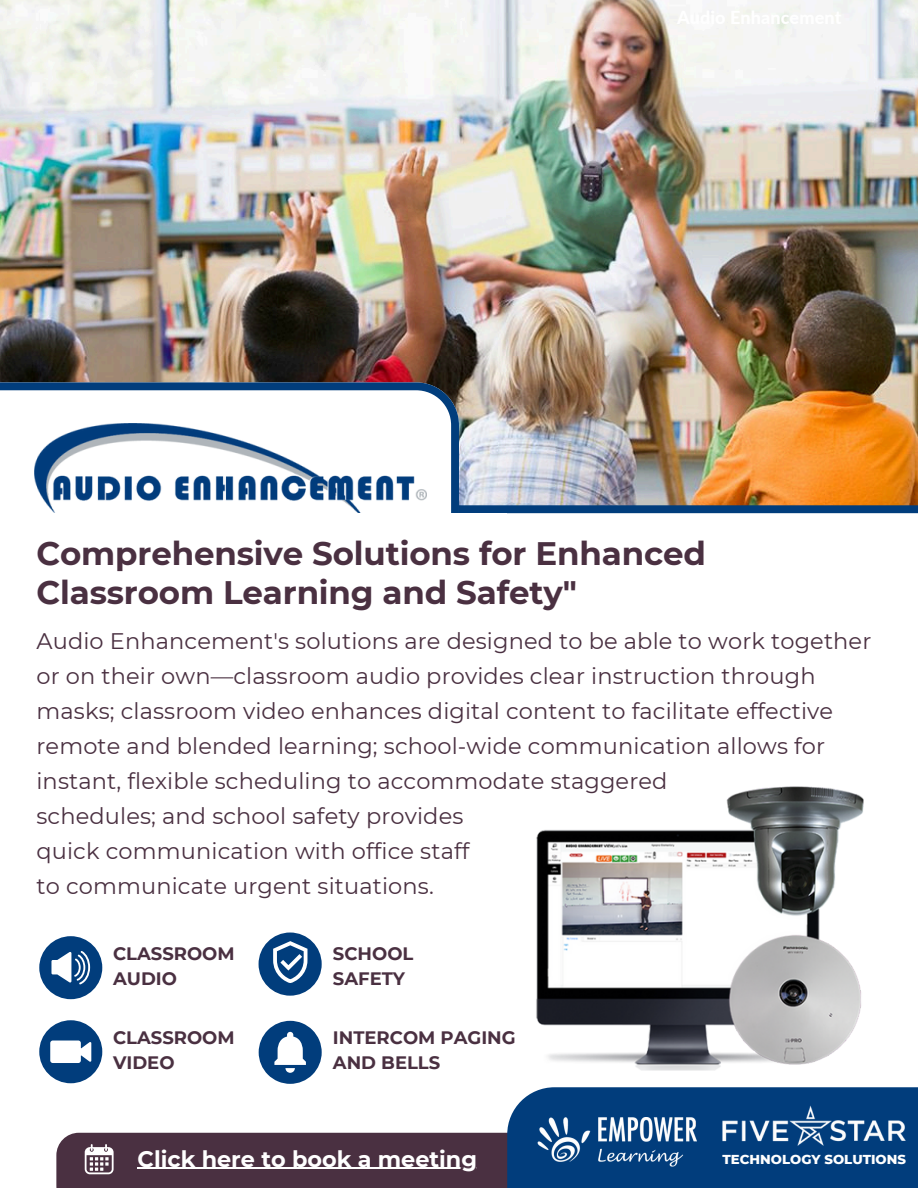
<style>
.page{position:relative;width:918px;height:1188px;background:#fff}
.page>*{position:absolute;margin:0;border:0;box-sizing:border-box;transform-origin:0 0}
.t1{font:700 32.55px/38.4px "Montserrat";letter-spacing:-.005em;color:#4a3041}
.t2{font:22.5px/34.8px "Montserrat";letter-spacing:.005em;color:#4a3041}
.t3{font:700 22.35px "Montserrat";color:#fff}
.t4{font:700 18px/24.8px "Montserrat";color:#4a3041}
.t5{font:800 13.2px "Montserrat";color:#fff}
</style>
<div class="page">
<img style="left:536px;top:786px;width:328px;height:285px">
<img style="left:0;top:0;width:918px;height:505px">
<svg style="left:0;top:382px;width:459px;height:131px"></svg>
<div style="left:459px;top:505px;width:459px;height:8px;background:#013d7c"></div>
<img style="left:34px;top:424px;width:393px;height:89px">
<div style="left:56px;top:1133px;width:451px;height:55px;background:#4a3041"></div>
<svg style="left:85px;top:1144px;width:29px;height:30px"></svg>
<hr style="left:138px;top:1168px;width:339px;height:1px;background:#fff">
<div style="left:507px;top:1087px;width:411px;height:101px;background:#013d7c"></div>
<img style="left:538px;top:1117px;width:158px;height:50px">
<img style="left:722px;top:1105px;width:184px;height:41px">
<div style="left:39px;top:936px;width:63px;height:63px;background:#013d7c;border-radius:50%"></div>
<svg style="left:51px;top:951px;width:39px;height:33px"></svg>
<svg style="left:39px;top:1020px;width:63px;height:63px"></svg>
<svg style="left:259px;top:1021px;width:63px;height:63px"></svg>
<div style="left:259px;top:933px;width:63px;height:63px;background:#013d7c;border-radius:50%"></div>
<svg style="left:273px;top:941px;width:34px;height:42px"></svg>
<h4 class="t1" style="left:36px;top:534px;width:671px">Comprehensive Solutions for Enhanced<br>Classroom Learning and Safety"</h4>
<p class="t2" style="left:36px;top:624px;width:836px">Audio Enhancement's solutions are designed to be able to work together or on their own—classroom audio provides clear instruction through masks; classroom video enhances digital content to facilitate effective remote and blended learning; school-wide communication allows for instant, flexible scheduling to accommodate staggered<br>schedules; and school safety provides<br>quick communication with office staff<br>to communicate urgent situations.</p>
<p class="t4" style="left:113px;top:941px;width:123px">CLASSROOM<br>AUDIO</p>
<h4 class="t4" style="left:333px;top:941px;width:82px">SCHOOL<br>SAFETY</h4>
<p class="t4" style="left:113px;top:1026px;width:123px">CLASSROOM<br>VIDEO</p>
<h4 class="t4" style="left:333px;top:1025px;width:184px">INTERCOM PAGING<br>AND BELLS</h4>
<h1 class="t3" style="left:138px;top:1145px;width:341px">Click here to book a meeting</h1>
<h4 class="t5" style="left:723px;top:1151px;width:185px">TECHNOLOGY SOLUTIONS</h4>
</div>
